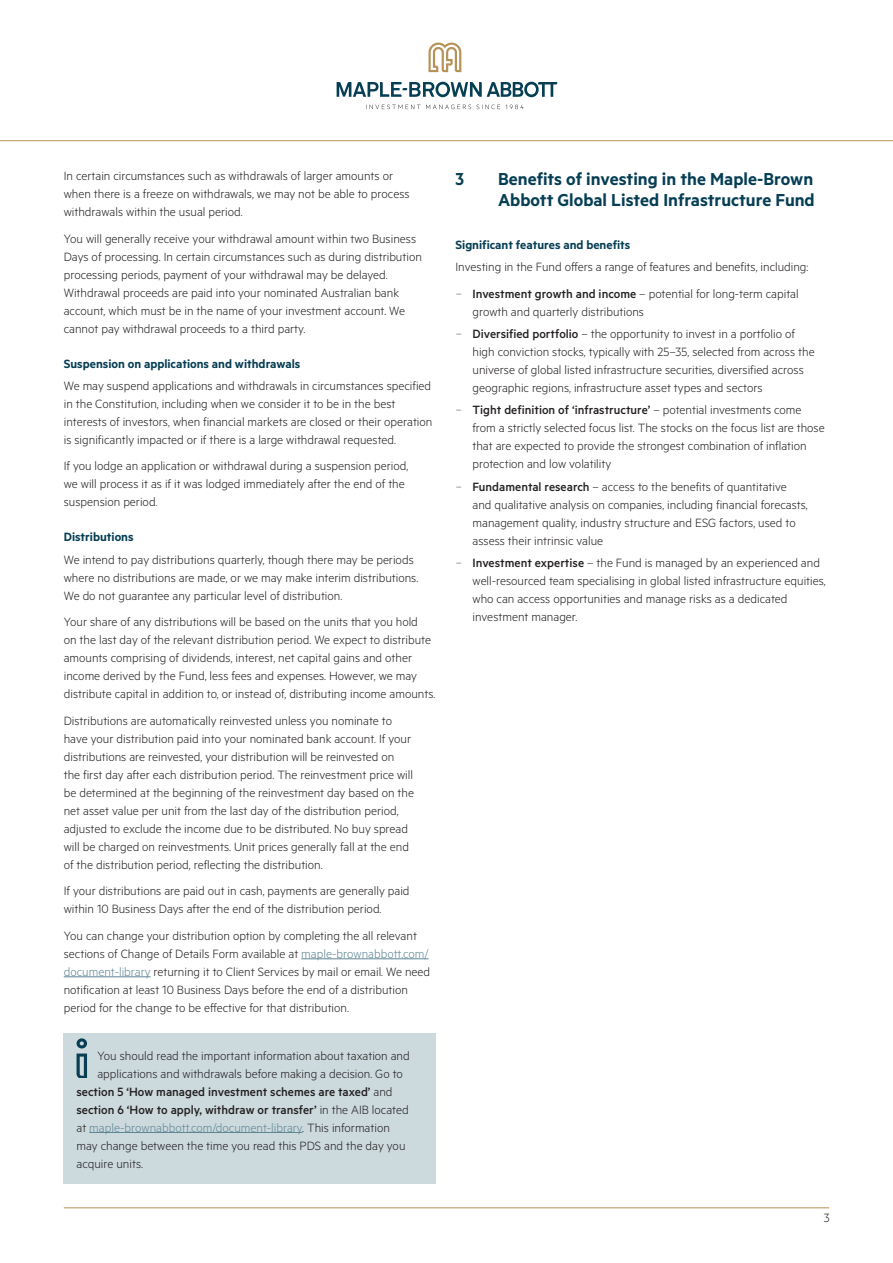
<style>
.page{position:relative;width:893px;height:1263px;background:#fff}
.page>*{position:absolute;margin:0;border:0;box-sizing:border-box;transform-origin:0 0}
.t1{font:600 19.5px/21px "Metric";color:#063e54}
.t2{font:300 13.5px/18px "Metric";color:#231f20}
.t3{font:500 13.5px "Metric";color:#231f20}
.t4{font:600 13.5px "Metric";color:#063e54}
.t5{font:300 13.5px "Metric";color:#5f8795}
.s1{color:#5f8795}
.s2{font-weight:300}
.s3{color:#231f20}
.s4{font-weight:100}
.s5{font-weight:500}
</style>
<div class="page">
<hr style="left:64px;top:1207px;width:765px;height:1px;background:#b79257">
<hr style="left:0;top:140px;width:893px;height:1px;background:#b79257">
<svg style="left:337px;top:82px;width:220px;height:15px"></svg>
<svg style="left:366px;top:105px;width:158px;height:4px"></svg>
<svg style="left:428px;top:43px;width:33px;height:29px"></svg>
<hr style="left:301px;top:958px;width:128px;height:1px;background:#5f8795">
<hr style="left:64px;top:976px;width:87px;height:1px;background:#5f8795">
<div style="left:64px;top:1033px;width:372px;height:150px;background:#ccd9dd"></div>
<hr style="left:89px;top:1132px;width:213px;height:1px;background:#5f8795">
<svg style="left:77px;top:1038px;width:10px;height:39px"></svg>
<p class="t2" style="left:64px;top:166px;width:347px">In certain circumstances such as withdrawals of larger amounts or when there is a freeze on withdrawals, we may not be able to process withdrawals within the usual period.</p>
<p class="t2" style="left:64px;top:229px;width:360px">You will generally receive your withdrawal amount within two Business Days of processing. In certain circumstances such as during distribution processing periods, payment of your withdrawal may be delayed.<br>Withdrawal proceeds are paid into your nominated Australian bank account, which must be in the name of your investment account. We cannot pay withdrawal proceeds to a third party.</p>
<p class="t4" style="left:64px;top:355px;width:238px">Suspension on applications and withdrawals</p>
<p class="t2" style="left:64px;top:376px;width:370px">We may suspend applications and withdrawals in circumstances specified in the Constitution, including when we consider it to be in the best interests of investors, when financial markets are closed or their operation is significantly impacted or if there is a large withdrawal requested.</p>
<p class="t2" style="left:64px;top:457px;width:346px">If you lodge an application or withdrawal during a suspension period, we will process it as if it was lodged immediately after the end of the suspension period.</p>
<p class="t4" style="left:64px;top:529px;width:71px">Distributions</p>
<p class="t2" style="left:64px;top:550px;width:356px">We intend to pay distributions quarterly, though there may be periods where no distributions are made, or we may make interim distributions.<br>We do not guarantee any particular level of distribution.</p>
<p class="t2" style="left:64px;top:612px;width:373px">Your share of any distributions will be based on the units that you hold<br>on the last day of the relevant distribution period. We expect to distribute amounts comprising of dividends, interest, net capital gains and other income derived by the Fund, less fees and expenses. However, we may distribute capital in addition to, or instead of, distributing income amounts.</p>
<p class="t2" style="left:64px;top:711px;width:352px">Distributions are automatically reinvested unless you nominate to have your distribution paid into your nominated bank account. If your distributions are reinvested, your distribution will be reinvested on the first day after each distribution period. The reinvestment price will be determined at the beginning of the reinvestment day based on the net asset value per unit from the last day of the distribution period, adjusted to exclude the income due to be distributed. No buy spread will be charged on reinvestments. Unit prices generally fall at the end of the distribution period, reflecting the distribution.</p>
<p class="t2" style="left:64px;top:881px;width:347px">If your distributions are paid out in cash, payments are generally paid within 10 Business Days after the end of the distribution period.</p>
<p class="t2" style="left:64px;top:926px;width:368px">You can change your distribution option by completing the all relevant sections of Change of Details Form available at <span class="s1">maple-brownabbott.com/ document-library</span> returning it to Client Services by mail or email. We need notification at least 10 Business Days before the end of a distribution period for the change to be effective for that distribution.</p>
<p class="t2" style="left:97px;top:1046px;width:314px">You should read the important information about taxation and</p>
<p class="t2" style="left:97px;top:1064px;width:307px">applications and withdrawals before making a decision. Go to</p>
<p class="t3" style="left:77px;top:1083px;width:318px">section 5 ‘How managed investment schemes are taxed’ <span class="s2">and</span></p>
<p class="t3" style="left:77px;top:1101px;width:334px">section 6 ‘How to apply, withdraw or transfer’ <span class="s2">in the AIB located</span></p>
<p class="t5" style="left:77px;top:1119px;width:315px"><span class="s3">at</span> maple-brownabbott.com/document-library<span class="s3">. This information</span></p>
<p class="t2" style="left:77px;top:1136px;width:330px">may change between the time you read this PDS and the day you</p>
<p class="t2" style="left:77px;top:1154px;width:68px">acquire units.</p>
<h1 class="t1" style="left:455px;top:168px;width:10px">3</h1>
<h1 class="t1" style="left:498px;top:168px;width:318px">Benefits of investing in the Maple-Brown<br>Abbott Global Listed Infrastructure Fund</h1>
<p class="t4" style="left:455px;top:237px;width:176px">Significant features and benefits</p>
<p class="t2" style="left:455px;top:253px;width:354px;line-height:26.5px">Investing in the Fund offers a range of features and benefits, including: <span class="s4">−</span> <span class="s5">Investment growth and income</span> – potential for long-term capital</p>
<p class="t2" style="left:455px;top:300px;width:341px;line-height:22.2px;text-indent:17px">growth and quarterly distributions<br><span class="s4">−</span> <span class="s5">Diversified portfolio</span> – the opportunity to invest in a portfolio of</p>
<p class="t2" style="left:472px;top:342px;width:344px">high conviction stocks, typically with 25–35, selected from across the universe of global listed infrastructure securities, diversified across geographic regions, infrastructure asset types and sectors</p>
<p class="t2" style="left:472px;top:401px;width:354px;text-indent:-17px"><span class="s4">−</span> <span class="s5">Tight definition of ‘infrastructure’</span> – potential investments come from a strictly selected focus list. The stocks on the focus list are those that are expected to provide the strongest combination of inflation protection and low volatility</p>
<p class="t2" style="left:472px;top:477px;width:337px;text-indent:-17px"><span class="s4">−</span> <span class="s5">Fundamental research</span> – access to the benefits of quantitative and qualitative analysis on companies, including financial forecasts, management quality, industry structure and ESG factors, used to assess their intrinsic value</p>
<p class="t2" style="left:472px;top:553px;width:355px;text-indent:-17px"><span class="s4">−</span> <span class="s5">Investment expertise</span> – the Fund is managed by an experienced and well-resourced team specialising in global listed infrastructure equities, who can access opportunities and manage risks as a dedicated investment manager.</p>
<p class="t2" style="left:824px;top:1208px;width:7px">3</p>
</div>
